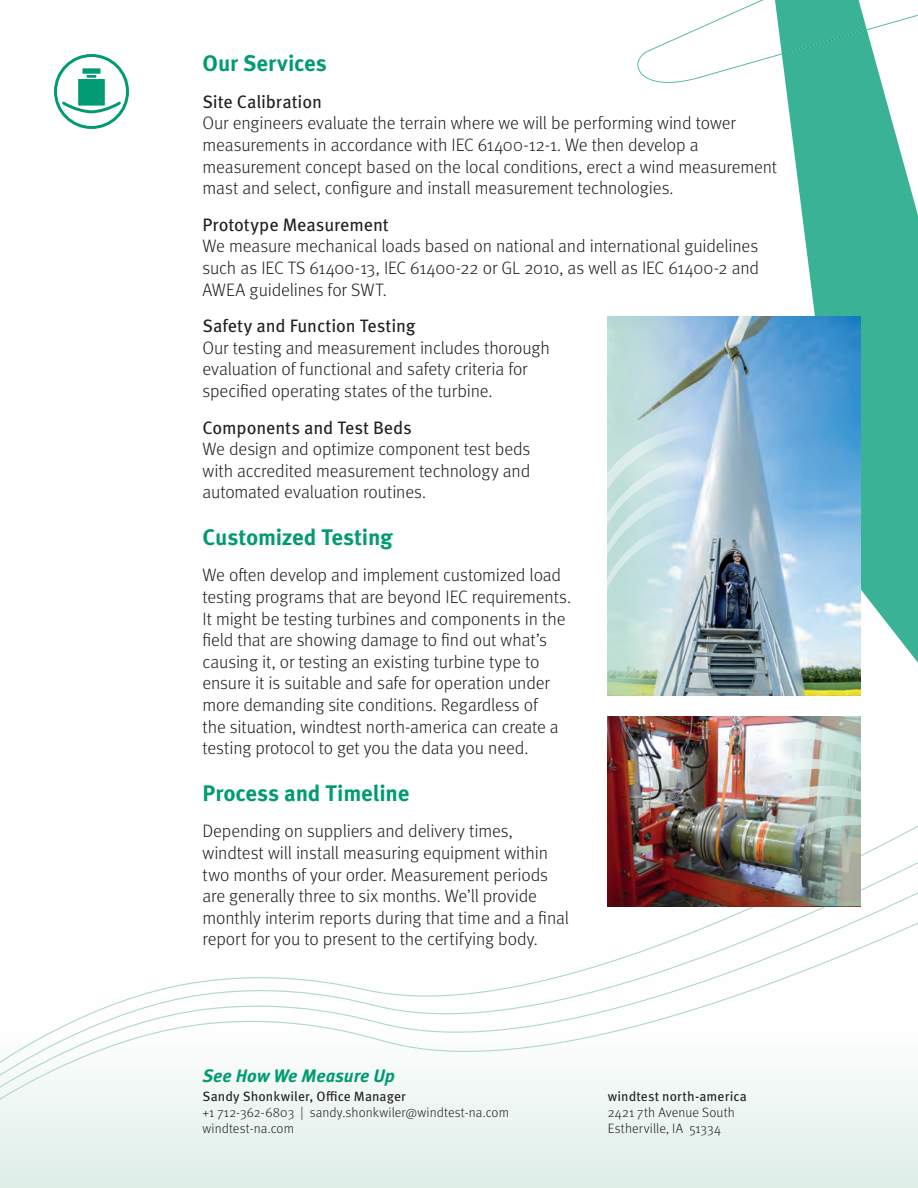
<style>
.page{position:relative;width:918px;height:1188px;background:#fff}
.page>*{position:absolute;margin:0;border:0;box-sizing:border-box;transform-origin:0 0}
.t1{font:700 22.5px "Meta Pro";letter-spacing:-.01em;color:#009b72}
.t2{font:300 18px/21.6px "Meta Pro";letter-spacing:-.01em;color:#231f20}
.t3{font:italic 700 18px "Meta Pro";letter-spacing:-.005em;color:#009b72}
.t4{font:300 13.5px "Meta Pro";letter-spacing:.01em;color:#231f20}
.t5{font:13.5px "Meta Pro";letter-spacing:.01em;color:#231f20}
.s1{font-weight:400}
</style>
<div class="page">
<div style="left:0;top:943px;width:918px;height:245px;background:#e6f2ed"></div>
<svg style="left:759px;top:83px;width:159px;height:634px;fill:#3ab295"></svg>
<svg style="left:637px;top:0;width:281px;height:83px"></svg>
<svg style="left:0;top:734px;width:918px;height:366px"></svg>
<img style="left:722px;top:316px;width:139px;height:380px">
<div style="left:54px;top:54px;width:75px;height:75px;border:3px solid #009b72;border-radius:50%"></div>
<svg style="left:59px;top:101px;width:65px;height:14px"></svg>
<svg style="left:87px;top:75px;width:9px;height:3px"></svg>
<svg style="left:83px;top:69px;width:17px;height:5px"></svg>
<div style="left:78px;top:79px;width:27px;height:26px;background:#009b72;border:1px solid #009b72"></div>
<img style="left:608px;top:717px;width:138px;height:189px">
<img style="left:608px;top:316px;width:114px;height:380px">
<img style="left:689px;top:719px;width:229px;height:135px">
<img style="left:746px;top:717px;width:115px;height:189px">
<svg style="left:607px;top:421px;width:127px;height:179px;background:#bfd6db"></svg>
<p class="t1" style="left:202px;top:46px;width:126px">Our Services</p>
<p class="t2" style="left:202px;top:90px;width:576px"><span class="s1">Site Calibration<br></span>Our engineers evaluate the terrain where we will be performing wind tower measurements in accordance with IEC 61400-12-1. We then develop a measurement concept based on the local conditions, erect a wind measurement mast and select, configure and install measurement technologies.</p>
<p class="t2" style="left:202px;top:213px;width:558px"><span class="s1">Prototype Measurement<br></span>We measure mechanical loads based on national and international guidelines such as IEC TS 61400-13, IEC 61400-22 or GL 2010, as well as IEC 61400-2 and AWEA guidelines for SWT.</p>
<p class="t2" style="left:202px;top:314px;width:349px"><span class="s1">Safety and Function Testing<br></span>Our testing and measurement includes thorough evaluation of functional and safety criteria for specified operating states of the turbine.</p>
<p class="t2" style="left:202px;top:416px;width:329px"><span class="s1">Components and Test Beds<br></span>We design and optimize component test beds with accredited measurement technology and automated evaluation routines.</p>
<p class="t1" style="left:202px;top:519px;width:192px">Customized Testing</p>
<p class="t2" style="left:202px;top:564px;width:370px">We often develop and implement customized load testing programs that are beyond IEC requirements.<br>It might be testing turbines and components in the field that are showing damage to find out what’s causing it, or testing an existing turbine type to ensure it is suitable and safe for operation under more demanding site conditions. Regardless of<br>the situation, windtest north-america can create a testing protocol to get you the data you need.</p>
<p class="t1" style="left:202px;top:775px;width:208px">Process and Timeline</p>
<p class="t2" style="left:202px;top:819px;width:368px">Depending on suppliers and delivery times, windtest will install measuring equipment within two months of your order. Measurement periods are generally three to six months. We’ll provide monthly interim reports during that time and a final report for you to present to the certifying body.</p>
<p class="t3" style="left:202px;top:1061px;width:194px">See How We Measure Up</p>
<p class="t5" style="left:202px;top:1086px;width:205px">Sandy Shonkwiler, Office Manager</p>
<p class="t4" style="left:202px;top:1102px;width:308px">+1 712-362-6803 | sandy.shonkwiler@windtest-na.com</p>
<p class="t4" style="left:202px;top:1119px;width:93px">windtest-na.com</p>
<p class="t5" style="left:608px;top:1086px;width:141px">windtest north-america</p>
<p class="t4" style="left:608px;top:1103px;width:129px">2421 7th Avenue South</p>
<p class="t4" style="left:608px;top:1119px;width:115px">Estherville, IA 51334</p>
</div>
